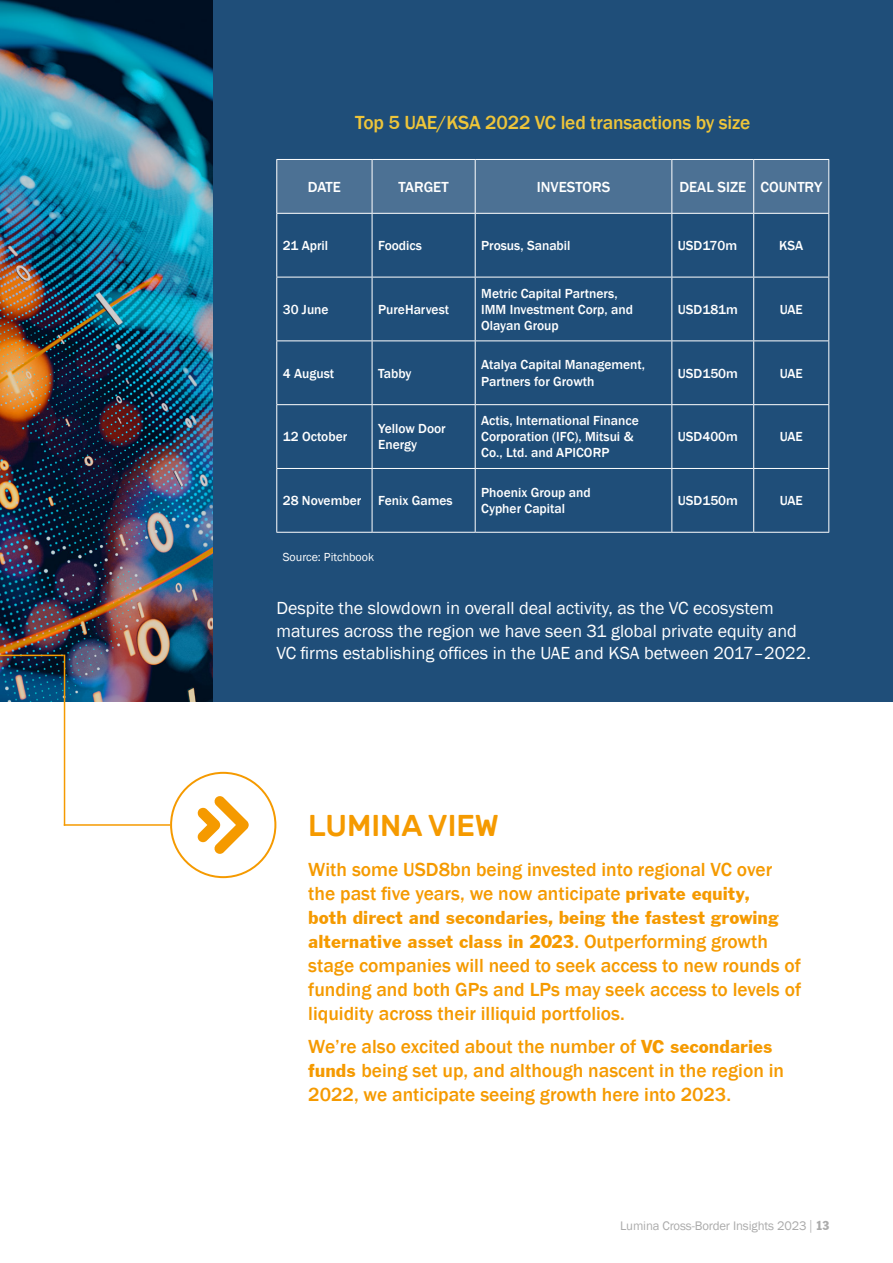
<style>
.page{position:relative;width:893px;height:1263px;background:#fff}
.page>*{position:absolute;margin:0;border:0;box-sizing:border-box;transform-origin:0 0}
.t1{font:500 30px "Rubik";color:#f59a00}
.t2{font:500 19.5px/24px "Franklin Gothic";color:#f59a00}
.t3{font:500 19.5px "Franklin Gothic";letter-spacing:-.01em;color:#eec53a}
.t4{font:18px/22.5px "Franklin Gothic";color:#fff}
.t5{font:500 15px "Franklin Gothic";color:#fff}
.t6{font:500 13.5px/16.2px "Franklin Gothic";color:#fff}
.t7{font:12.75px "Franklin Gothic";letter-spacing:-.01em;color:#ababab}
.t8{font:12px "Franklin Gothic";color:#fff}
.s1{font-weight:400}
.s2{font-family:"Helvetica Neue LT Std";font-weight:300}
.s3{font-family:"Franklin Gothic Condensed"}
</style>
<div class="page">
<div style="left:0;top:0;width:893px;height:702px;background:#1f4e79"></div>
<svg style="left:170px;top:772px;width:106px;height:106px"></svg>
<img style="left:0;top:0;width:213px;height:702px">
<hr style="left:0;top:655px;width:64px;height:1px;background:#f59a00">
<hr style="left:64px;top:824px;width:106px;height:2px;background:#f59a00">
<hr style="left:64px;top:655px;width:1px;height:171px;background:#f59a00">
<div style="left:277px;top:160px;width:551px;height:53px;background:#4c7194"></div>
<hr style="left:372px;top:160px;width:1px;height:53px;background:#fff">
<hr style="left:475px;top:160px;width:1px;height:53px;background:#fff">
<hr style="left:671px;top:160px;width:1px;height:53px;background:#fff">
<hr style="left:753px;top:160px;width:1px;height:53px;background:#fff">
<hr style="left:276px;top:159px;width:96px;height:1px;background:#fff">
<hr style="left:276px;top:160px;width:1px;height:53px;background:#fff">
<hr style="left:372px;top:159px;width:103px;height:1px;background:#fff">
<hr style="left:475px;top:159px;width:197px;height:1px;background:#fff">
<hr style="left:672px;top:159px;width:82px;height:1px;background:#fff">
<hr style="left:754px;top:159px;width:75px;height:1px;background:#fff">
<hr style="left:828px;top:160px;width:1px;height:53px;background:#fff">
<hr style="left:276px;top:213px;width:96px;height:1px;background:#fff">
<hr style="left:276px;top:214px;width:1px;height:63px;background:#fff">
<hr style="left:372px;top:213px;width:103px;height:1px;background:#fff">
<hr style="left:372px;top:214px;width:1px;height:63px;background:#fff">
<hr style="left:475px;top:213px;width:197px;height:1px;background:#fff">
<hr style="left:475px;top:214px;width:1px;height:63px;background:#fff">
<hr style="left:672px;top:213px;width:82px;height:1px;background:#fff">
<hr style="left:671px;top:214px;width:1px;height:63px;background:#fff">
<hr style="left:754px;top:213px;width:75px;height:1px;background:#fff">
<hr style="left:753px;top:214px;width:1px;height:63px;background:#fff">
<hr style="left:828px;top:214px;width:1px;height:63px;background:#fff">
<hr style="left:276px;top:277px;width:96px;height:1px;background:#fff">
<hr style="left:276px;top:277px;width:1px;height:63px;background:#fff">
<hr style="left:372px;top:277px;width:103px;height:1px;background:#fff">
<hr style="left:372px;top:277px;width:1px;height:63px;background:#fff">
<hr style="left:475px;top:277px;width:197px;height:1px;background:#fff">
<hr style="left:475px;top:277px;width:1px;height:63px;background:#fff">
<hr style="left:672px;top:277px;width:82px;height:1px;background:#fff">
<hr style="left:671px;top:277px;width:1px;height:63px;background:#fff">
<hr style="left:754px;top:277px;width:75px;height:1px;background:#fff">
<hr style="left:753px;top:277px;width:1px;height:63px;background:#fff">
<hr style="left:828px;top:277px;width:1px;height:63px;background:#fff">
<hr style="left:276px;top:340px;width:96px;height:1px;background:#fff">
<hr style="left:276px;top:341px;width:1px;height:63px;background:#fff">
<hr style="left:372px;top:340px;width:103px;height:1px;background:#fff">
<hr style="left:372px;top:341px;width:1px;height:63px;background:#fff">
<hr style="left:475px;top:340px;width:197px;height:1px;background:#fff">
<hr style="left:475px;top:341px;width:1px;height:63px;background:#fff">
<hr style="left:672px;top:340px;width:82px;height:1px;background:#fff">
<hr style="left:671px;top:341px;width:1px;height:63px;background:#fff">
<hr style="left:754px;top:340px;width:75px;height:1px;background:#fff">
<hr style="left:753px;top:341px;width:1px;height:63px;background:#fff">
<hr style="left:828px;top:341px;width:1px;height:63px;background:#fff">
<hr style="left:276px;top:404px;width:96px;height:1px;background:#fff">
<hr style="left:276px;top:405px;width:1px;height:63px;background:#fff">
<hr style="left:372px;top:404px;width:103px;height:1px;background:#fff">
<hr style="left:372px;top:405px;width:1px;height:63px;background:#fff">
<hr style="left:475px;top:404px;width:197px;height:1px;background:#fff">
<hr style="left:475px;top:405px;width:1px;height:63px;background:#fff">
<hr style="left:672px;top:404px;width:82px;height:1px;background:#fff">
<hr style="left:671px;top:405px;width:1px;height:63px;background:#fff">
<hr style="left:754px;top:404px;width:75px;height:1px;background:#fff">
<hr style="left:753px;top:405px;width:1px;height:63px;background:#fff">
<hr style="left:828px;top:405px;width:1px;height:63px;background:#fff">
<hr style="left:276px;top:468px;width:96px;height:1px;background:#fff">
<hr style="left:276px;top:469px;width:1px;height:63px;background:#fff">
<hr style="left:372px;top:468px;width:103px;height:1px;background:#fff">
<hr style="left:372px;top:469px;width:1px;height:63px;background:#fff">
<hr style="left:475px;top:468px;width:197px;height:1px;background:#fff">
<hr style="left:475px;top:469px;width:1px;height:63px;background:#fff">
<hr style="left:672px;top:468px;width:82px;height:1px;background:#fff">
<hr style="left:671px;top:469px;width:1px;height:63px;background:#fff">
<hr style="left:754px;top:468px;width:75px;height:1px;background:#fff">
<hr style="left:753px;top:469px;width:1px;height:63px;background:#fff">
<hr style="left:828px;top:469px;width:1px;height:63px;background:#fff">
<hr style="left:276px;top:532px;width:96px;height:1px;background:#fff">
<hr style="left:372px;top:532px;width:103px;height:1px;background:#fff">
<hr style="left:475px;top:532px;width:197px;height:1px;background:#fff">
<hr style="left:672px;top:532px;width:82px;height:1px;background:#fff">
<hr style="left:754px;top:532px;width:75px;height:1px;background:#fff">
<p class="t3" style="left:355px;top:111px;width:397px">Top 5 UAE/KSA 2022 VC led transactions by size</p>
<p class="t5" style="left:308px;top:177px;width:34px">DATE</p>
<p class="t5" style="left:399px;top:177px;width:51px">TARGET</p>
<p class="t5" style="left:537px;top:177px;width:75px">INVESTORS</p>
<p class="t5" style="left:679px;top:177px;width:144px">DEAL SIZE COUNTRY</p>
<p class="t6" style="left:283px;top:237px;width:47px">21 April</p>
<p class="t6" style="left:378px;top:237px;width:45px">Foodics</p>
<p class="t6" style="left:481px;top:237px;width:91px">Prosus, Sanabil</p>
<p class="t6" style="left:678px;top:237px;width:61px">USD170m</p>
<p class="t6" style="left:779px;top:237px;width:26px">KSA</p>
<p class="t6" style="left:283px;top:301px;width:47px">30 June</p>
<p class="t6" style="left:378px;top:301px;width:73px">PureHarvest</p>
<p class="t6" style="left:481px;top:285px;width:153px">Metric Capital Partners,<br>IMM Investment Corp, and<br>Olayan Group</p>
<p class="t6" style="left:678px;top:301px;width:61px">USD181m</p>
<p class="t6" style="left:780px;top:301px;width:25px">UAE</p>
<p class="t6" style="left:283px;top:365px;width:53px">4 August</p>
<p class="t6" style="left:378px;top:365px;width:35px">Tabby</p>
<p class="t6" style="left:481px;top:357px;width:166px">Atalya Capital Management,<br>Partners for Growth</p>
<p class="t6" style="left:678px;top:365px;width:62px">USD150m</p>
<p class="t6" style="left:780px;top:365px;width:25px">UAE</p>
<p class="t6" style="left:283px;top:429px;width:66px">12 October</p>
<p class="t6" style="left:378px;top:421px;width:69px">Yellow Door<br>Energy</p>
<p class="t6" style="left:481px;top:413px;width:159px">Actis, International Finance<br>Corporation (IFC), Mitsui &amp;<br>Co., Ltd. and APICORP</p>
<p class="t6" style="left:678px;top:429px;width:62px">USD400m</p>
<p class="t6" style="left:780px;top:429px;width:25px">UAE</p>
<p class="t6" style="left:283px;top:493px;width:171px">28 November Fenix Games</p>
<p class="t6" style="left:481px;top:484px;width:111px">Phoenix Group and<br>Cypher Capital</p>
<p class="t6" style="left:678px;top:493px;width:62px">USD150m</p>
<p class="t6" style="left:780px;top:493px;width:25px">UAE</p>
<p class="t8" style="left:283px;top:550px;width:93px">Source: Pitchbook</p>
<p class="t4" style="left:276px;top:597px;width:536px">Despite the slowdown in overall deal activity, as the VC ecosystem matures across the region we have seen 31 global private equity and<br>VC firms establishing offices in the UAE and KSA between 2017–2022.</p>
<h1 class="t1" style="left:308px;top:809px;width:192px">LUMINA VIEW</h1>
<p class="t2" style="left:308px;top:858px;width:494px">With some USD8bn being invested into regional VC over the past five years, we now anticipate <span class="s1">private equity,<br>both direct and secondaries, being the fastest growing alternative asset class in 2023</span>. Outperforming growth stage companies will need to seek access to new rounds of funding and both GPs and LPs may seek access to levels of liquidity across their illiquid portfolios.</p>
<p class="t2" style="left:308px;top:1034px;width:477px">We’re also excited about the number of <span class="s1">VC secondaries funds</span> being set up, and although nascent in the region in<br>2022, we anticipate seeing growth here into 2023.</p>
<p class="t7" style="left:620px;top:1218px;width:210px">Lumina Cross-Border Insights 2023 <span class="s2">|</span> <span class="s3">13</span></p>
</div>
